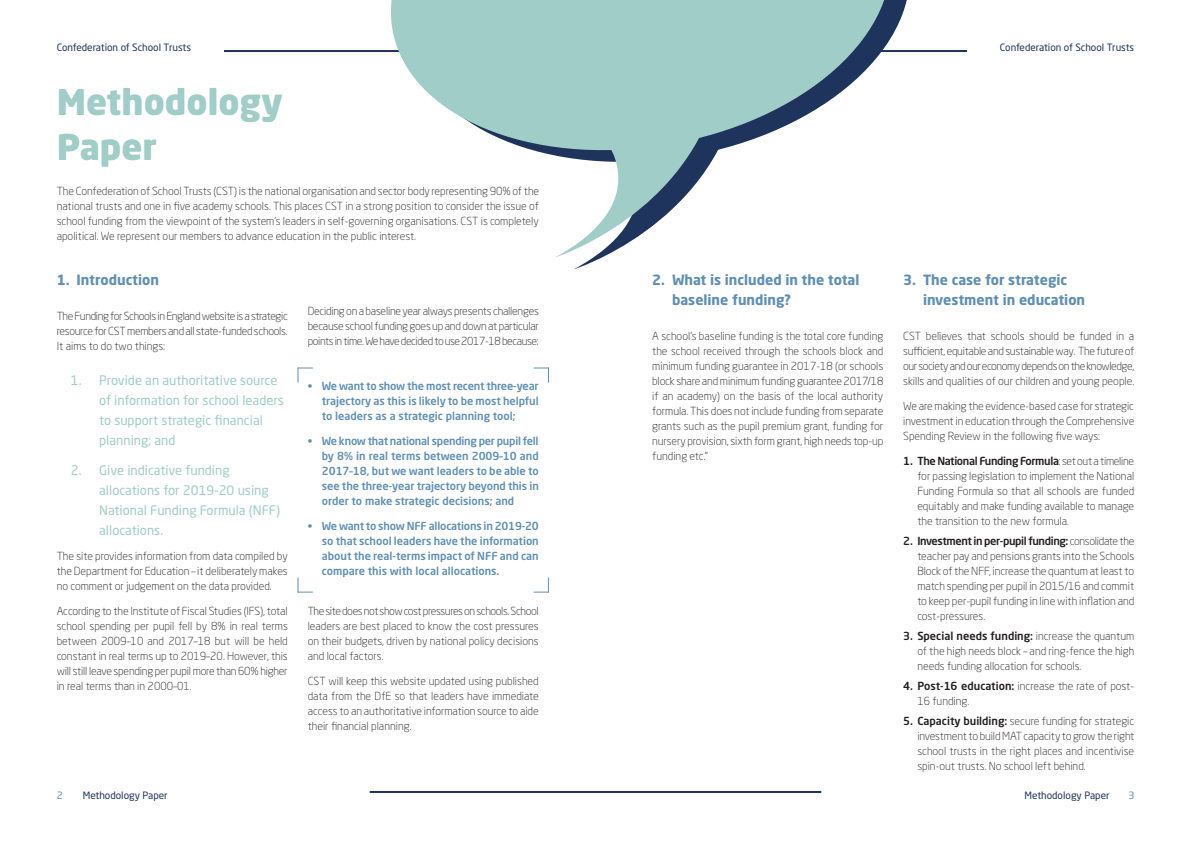
<style>
.page{position:relative;width:1191px;height:842px;background:#fff}
.page>*{position:absolute;margin:0;border:0;box-sizing:border-box;transform-origin:0 0}
.Header_1{font:900 35px/45px "Neo Sans W1 G";color:#a0cdc7}
.t1{font:700 14px/20px "Neo Sans W1 G";color:#608fb4}
.t2{font:13px/20px "Neo Sans W1 G";color:#a0cdc7}
.Body{font:300 11px/15px "Neo Sans W1 G";color:#231f20;text-align:justify}
.t3{font:500 11px/15px "Neo Sans W1 G";color:#608fb4;text-align:justify}
.t4{font:10px "Neo Sans W1 G";color:#1e345d}
.t5{font:10px "Neo Sans W1 G";color:#608fb4}
.s1{font-weight:500}
</style>
<div class="page">
<hr style="left:224px;top:50px;width:743px;height:2px;background:#1e345d">
<svg style="left:391px;top:0;width:513px;height:156px;fill:#a0cdc7"></svg>
<svg style="left:554px;top:0;width:194px;height:258px;fill:#a0cdc7"></svg>
<svg style="left:533px;top:367px;width:16px;height:16px"></svg>
<svg style="left:297px;top:367px;width:16px;height:16px"></svg>
<svg style="left:533px;top:577px;width:16px;height:16px"></svg>
<svg style="left:297px;top:577px;width:16px;height:16px"></svg>
<hr style="left:370px;top:791px;width:451px;height:2px;background:#1e345d">
<p class="t4" style="left:57px;top:41px;width:136px">Confederation of School Trusts</p>
<p class="t4" style="left:1000px;top:41px;width:136px">Confederation of School Trusts</p>
<p class="Header_1" style="left:57px;top:79px;width:227px">Methodology<br>Paper</p>
<p class="Body" style="left:57px;top:183px;width:484px">The Confederation of School Trusts (CST) is the national organisation and sector body representing 90% of the national trusts and one in five academy schools. This places CST in a strong position to consider the issue of school funding from the viewpoint of the system’s leaders in self-governing organisations. CST is completely apolitical. We represent our members to advance education in the public interest.</p>
<p class="t1" style="left:57px;top:270px;width:104px">1. Introduction</p>
<p class="Body" style="left:57px;top:308px;width:233px">The Funding for Schools in England website is a strategic resource for CST members and all state-funded schools.<br>It aims to do two things:</p>
<p class="Body" style="left:308px;top:303px;width:233px">Deciding on a baseline year always presents challenges because school funding goes up and down at particular points in time. We have decided to use 2017-18 because:</p>
<p class="t2" style="left:99px;top:370px;width:186px;text-indent:-28px">1. Provide an authoritative source of information for school leaders to support strategic financial planning; and</p>
<p class="t2" style="left:99px;top:460px;width:182px;text-indent:-28px">2. Give indicative funding allocations for 2019-20 using<br>National Funding Formula (NFF) allocations.</p>
<p class="Body" style="left:57px;top:548px;width:233px">The site provides information from data compiled by the Department for Education – it deliberately makes no comment or judgement on the data provided.</p>
<p class="Body" style="left:57px;top:603px;width:233px">According to the Institute of Fiscal Studies (IFS), total school spending per pupil fell by 8% in real terms between 2009–10 and 2017–18 but will be held constant in real terms up to 2019–20. However, this will still leave spending per pupil more than 60% higher in real terms than in 2000–01.</p>
<p class="t3" style="left:322px;top:378px;width:218px;text-indent:-14px">• We want to show the most recent three-year trajectory as this is likely to be most helpful to leaders as a strategic planning tool;</p>
<p class="t3" style="left:322px;top:433px;width:218px;text-indent:-14px">• We know that national spending per pupil fell by 8% in real terms between 2009–10 and 2017–18, but we want leaders to be able to see the three-year trajectory beyond this in order to make strategic decisions; and</p>
<p class="t3" style="left:322px;top:518px;width:218px;text-indent:-14px">• We want to show NFF allocations in 2019-20 so that school leaders have the information about the real-terms impact of NFF and can compare this with local allocations.</p>
<p class="Body" style="left:308px;top:603px;width:233px">The site does not show cost pressures on schools. School leaders are best placed to know the cost pressures on their budgets, driven by national policy decisions and local factors.</p>
<p class="Body" style="left:308px;top:673px;width:233px">CST will keep this website updated using published data from the DfE so that leaders have immediate access to an authoritative information source to aide their financial planning.</p>
<p class="t1" style="left:672px;top:270px;width:189px;text-indent:-20px">2. What is included in the total baseline funding?</p>
<p class="Body" style="left:652px;top:328px;width:233px">A school’s baseline funding is the total core funding the school received through the schools block and minimum funding guarantee in 2017-18 (or schools block share and minimum funding guarantee 2017/18 if an academy) on the basis of the local authority formula. This does not include funding from separate grants such as the pupil premium grant, funding for nursery provision, sixth form grant, high needs top-up funding etc.”</p>
<p class="t1" style="left:923px;top:270px;width:164px;text-indent:-20px">3. The case for strategic investment in education</p>
<p class="Body" style="left:903px;top:328px;width:233px">CST believes that schools should be funded in a sufficient, equitable and sustainable way. The future of our society and our economy depends on the knowledge, skills and qualities of our children and young people.</p>
<p class="Body" style="left:903px;top:398px;width:233px">We are making the evidence-based case for strategic investment in education through the Comprehensive Spending Review in the following five ways:</p>
<p class="Body" style="left:917px;top:453px;width:218px;text-indent:-14px"><span class="s1">1. The National Funding Formula</span>: set out a timeline for passing legislation to implement the National Funding Formula so that all schools are funded equitably and make funding available to manage the transition to the new formula.</p>
<p class="Body" style="left:917px;top:533px;width:218px;text-indent:-14px"><span class="s1">2. Investment in per-pupil funding:</span> consolidate the teacher pay and pensions grants into the Schools Block of the NFF, increase the quantum at least to match spending per pupil in 2015/16 and commit to keep per-pupil funding in line with inflation and cost-pressures.</p>
<p class="Body" style="left:917px;top:628px;width:218px;text-indent:-14px"><span class="s1">3. Special needs funding:</span> increase the quantum of the high needs block – and ring-fence the high needs funding allocation for schools.</p>
<p class="Body" style="left:917px;top:678px;width:218px;text-indent:-14px"><span class="s1">4. Post-16 education:</span> increase the rate of post-<br>16 funding.</p>
<p class="Body" style="left:917px;top:713px;width:219px;text-indent:-14px"><span class="s1">5. Capacity building:</span> secure funding for strategic investment to build MAT capacity to grow the right school trusts in the right places and incentivise spin-out trusts. No school left behind.</p>
<p class="t5" style="left:57px;top:789px;width:8px">2</p>
<p class="t4" style="left:1024px;top:789px;width:86px">Methodology Paper</p>
<p class="t5" style="left:1128px;top:789px;width:8px">3</p>
<p class="t4" style="left:83px;top:789px;width:86px">Methodology Paper</p>
</div>
